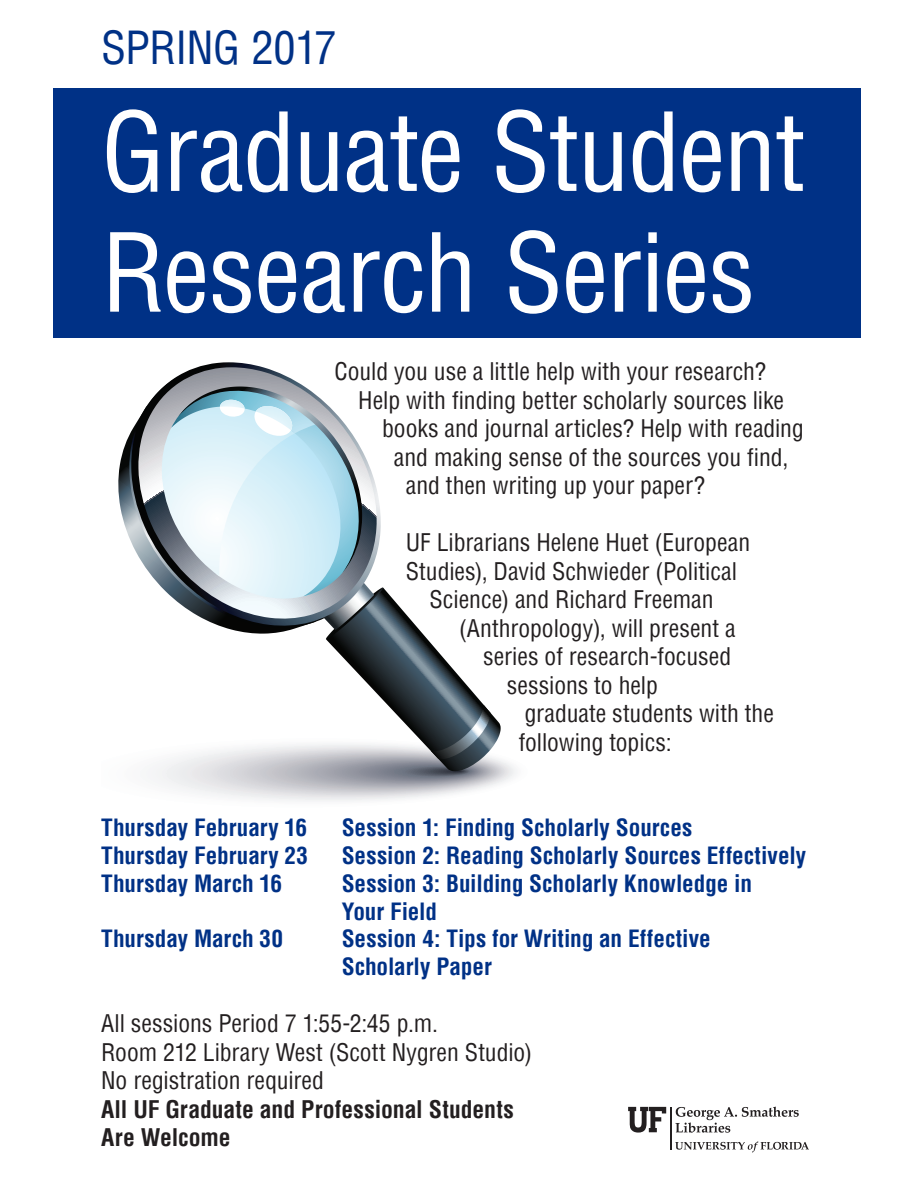
<style>
.page{position:relative;width:918px;height:1188px;background:#fff}
.page>*{position:absolute;margin:0;border:0;box-sizing:border-box;transform-origin:0 0}
.t1{font:condensed 105.9px/120.8px "Helvetica";letter-spacing:-.015em;color:#fff}
.t2{font:condensed 44.55px "Helvetica";letter-spacing:-.02em;color:#003186}
.t3{font:condensed 23.7px/28.5px "Helvetica";color:#231f20}
.t4{font:700 condensed 23.25px/27.9px "Helvetica";color:#003186}
.s1{font-weight:700}
</style>
<div class="page">
<svg style="left:163px;top:367px;width:142px;height:20px"></svg>
<svg style="left:118px;top:387px;width:398px;height:414px"></svg>
<hr style="left:670px;top:1107px;width:1px;height:43px;background:#231f20">
<svg style="left:628px;top:1107px;width:38px;height:26px"></svg>
<svg style="left:675px;top:1107px;width:124px;height:26px"></svg>
<svg style="left:675px;top:1142px;width:134px;height:10px"></svg>
<div style="left:53px;top:88px;width:807px;height:249px;background:#003186"></div>
<p class="t2" style="left:101px;top:19px;width:237px">SPRING 2017</p>
<p class="t1" style="left:101px;top:92px;width:705px">Graduate Student<br>Research Series</p>
<p class="t3" style="left:335px;top:357px;width:433px">Could you use a little help with your research?</p>
<p class="t3" style="left:358px;top:386px;width:427px">Help with finding better scholarly sources like</p>
<p class="t3" style="left:382px;top:414px;width:423px">books and journal articles? Help with reading</p>
<p class="t3" style="left:394px;top:443px;width:396px">and making sense of the sources you find,</p>
<p class="t3" style="left:406px;top:471px;width:301px">and then writing up your paper?</p>
<p class="t3" style="left:406px;top:528px;width:346px">UF Librarians Helene Huet (European</p>
<p class="t3" style="left:406px;top:557px;width:333px">Studies), David Schwieder (Political</p>
<p class="t3" style="left:430px;top:585px;width:286px">Science) and Richard Freeman</p>
<p class="t3" style="left:459px;top:614px;width:278px">(Anthropology), will present a</p>
<p class="t3" style="left:483px;top:642px;width:250px">series of research-focused</p>
<p class="t3" style="left:507px;top:671px;width:153px">sessions to help</p>
<p class="t3" style="left:525px;top:699px;width:251px">graduate students with the</p>
<p class="t3" style="left:519px;top:728px;width:154px">following topics:</p>
<p class="t4" style="left:101px;top:814px;width:207px">Thursday February 16</p>
<p class="t4" style="left:342px;top:814px;width:352px">Session 1: Finding Scholarly Sources</p>
<p class="t4" style="left:101px;top:842px;width:209px">Thursday February 23</p>
<p class="t4" style="left:342px;top:842px;width:466px">Session 2: Reading Scholarly Sources Effectively</p>
<p class="t4" style="left:101px;top:870px;width:182px">Thursday March 16</p>
<p class="t4" style="left:342px;top:870px;width:412px">Session 3: Building Scholarly Knowledge in<br>Your Field</p>
<p class="t4" style="left:101px;top:925px;width:183px">Thursday March 30</p>
<p class="t4" style="left:342px;top:925px;width:371px">Session 4: Tips for Writing an Effective<br>Scholarly Paper</p>
<p class="t3" style="left:101px;top:1009px;width:432px">All sessions Period 7 1:55-2:45 p.m.<br>Room 212 Library West (Scott Nygren Studio)<br>No registration required<br><span class="s1">All UF Graduate and Professional Students<br>Are Welcome</span></p>
</div>
